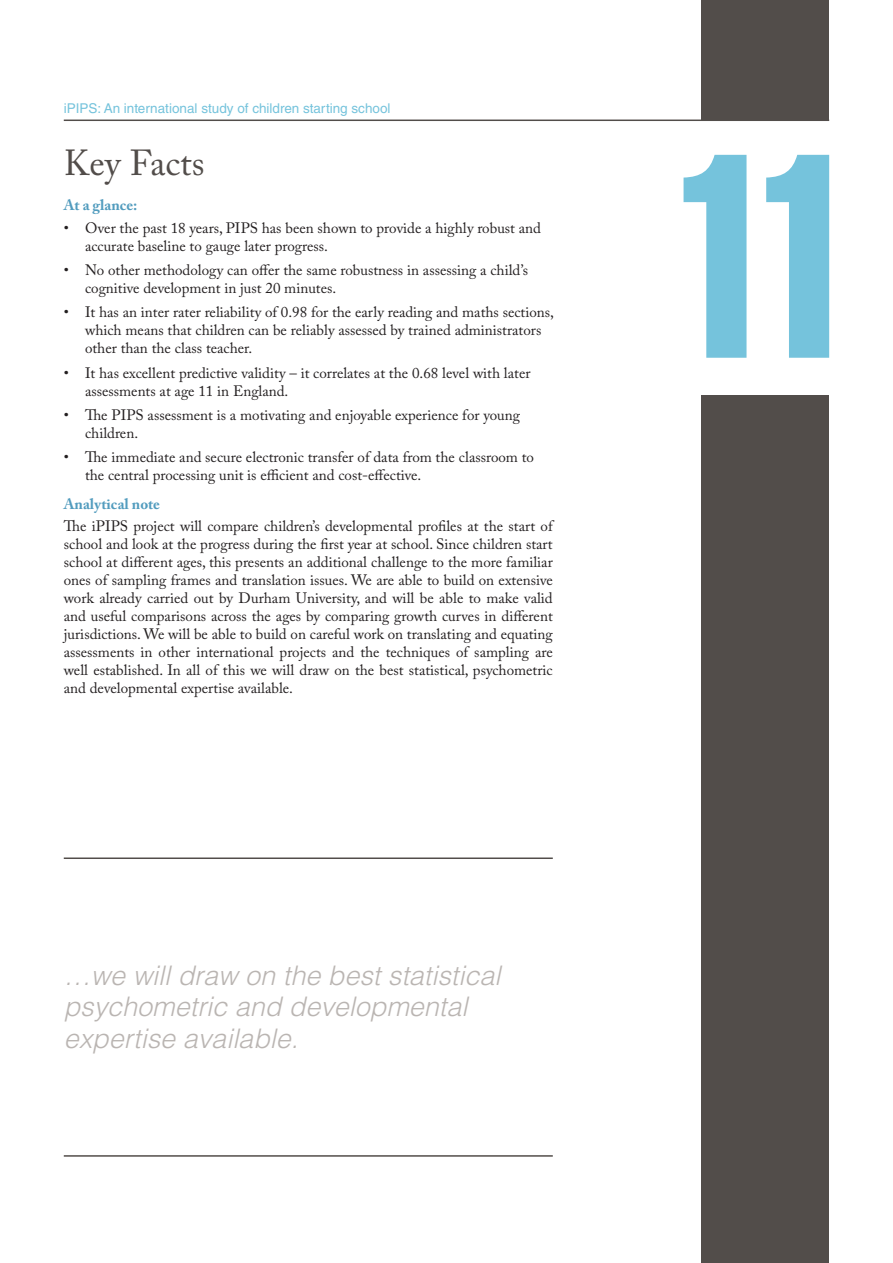
<style>
.page{position:relative;width:893px;height:1263px;background:#fff}
.page>*{position:absolute;margin:0;border:0;box-sizing:border-box;transform-origin:0 0}
.t1{font:285px "Helvetica LT Std Extra Comp";color:#75c3dc}
.t2{font:36px "Adobe Caslon Pro";color:#524d4a}
.t3{font:italic 300 27px/31.5px "Helvetica LT Std";color:#bab5b2}
.t4{font:15px/18px "Adobe Caslon Pro";color:#231f20}
.t5{font:700 15px "Adobe Caslon Pro";color:#529cbe}
.t6{font:13.5px "Helvetica LT Std";color:#75c3dc}
</style>
<div class="page">
<hr style="left:64px;top:120px;width:765px;height:1px;background:#524d4a">
<div style="left:702px;top:0;width:127px;height:120px;background:#524d4a"></div>
<div style="left:702px;top:395px;width:127px;height:868px;background:#524d4a"></div>
<hr style="left:64px;top:857px;width:489px;height:2px;background:#524d4a">
<hr style="left:64px;top:1155px;width:489px;height:2px;background:#524d4a">
<p class="t6" style="left:64px;top:101px;width:328px">iPIPS: An international study of children starting school</p>
<h2 class="t2" style="left:64px;top:142px;width:142px">Key Facts</h2>
<p class="t5" style="left:64px;top:196px;width:75px">At a glance:</p>
<p class="t4" style="left:85px;top:218px;width:457px;text-indent:-21px">• Over the past 18 years, PIPS has been shown to provide a highly robust and accurate baseline to gauge later progress.</p>
<p class="t4" style="left:85px;top:261px;width:444px;text-indent:-21px">• No other methodology can offer the same robustness in assessing a child’s cognitive development in just 20 minutes.</p>
<p class="t4" style="left:85px;top:303px;width:470px;text-indent:-21px">• It has an inter rater reliability of 0.98 for the early reading and maths sections, which means that children can be reliably assessed by trained administrators other than the class teacher.</p>
<p class="t4" style="left:85px;top:363px;width:447px;text-indent:-21px">• It has excellent predictive validity – it correlates at the 0.68 level with later assessments at age 11 in England.</p>
<p class="t4" style="left:85px;top:406px;width:436px;text-indent:-21px">• The PIPS assessment is a motivating and enjoyable experience for young children.</p>
<p class="t4" style="left:85px;top:448px;width:451px;text-indent:-21px">• The immediate and secure electronic transfer of data from the classroom to the central processing unit is efficient and cost-effective.</p>
<p class="t5" style="left:64px;top:495px;width:98px">Analytical note</p>
<p class="t4" style="left:64px;top:517px;width:491px;text-align:justify">The iPIPS project will compare children’s developmental profiles at the start of school and look at the progress during the first year at school. Since children start school at different ages, this presents an additional challenge to the more familiar ones of sampling frames and translation issues. We are able to build on extensive work already carried out by Durham University, and will be able to make valid and useful comparisons across the ages by comparing growth curves in different jurisdictions. We will be able to build on careful work on translating and equating assessments in other international projects and the techniques of sampling are well established. In all of this we will draw on the best statistical, psychometric and developmental expertise available.</p>
<h3 class="t3" style="left:64px;top:959px;width:438px">…we will draw on the best statistical psychometric and developmental expertise available.</h3>
<h1 class="t1" style="left:672px;top:85px;width:190px">11</h1>
</div>
